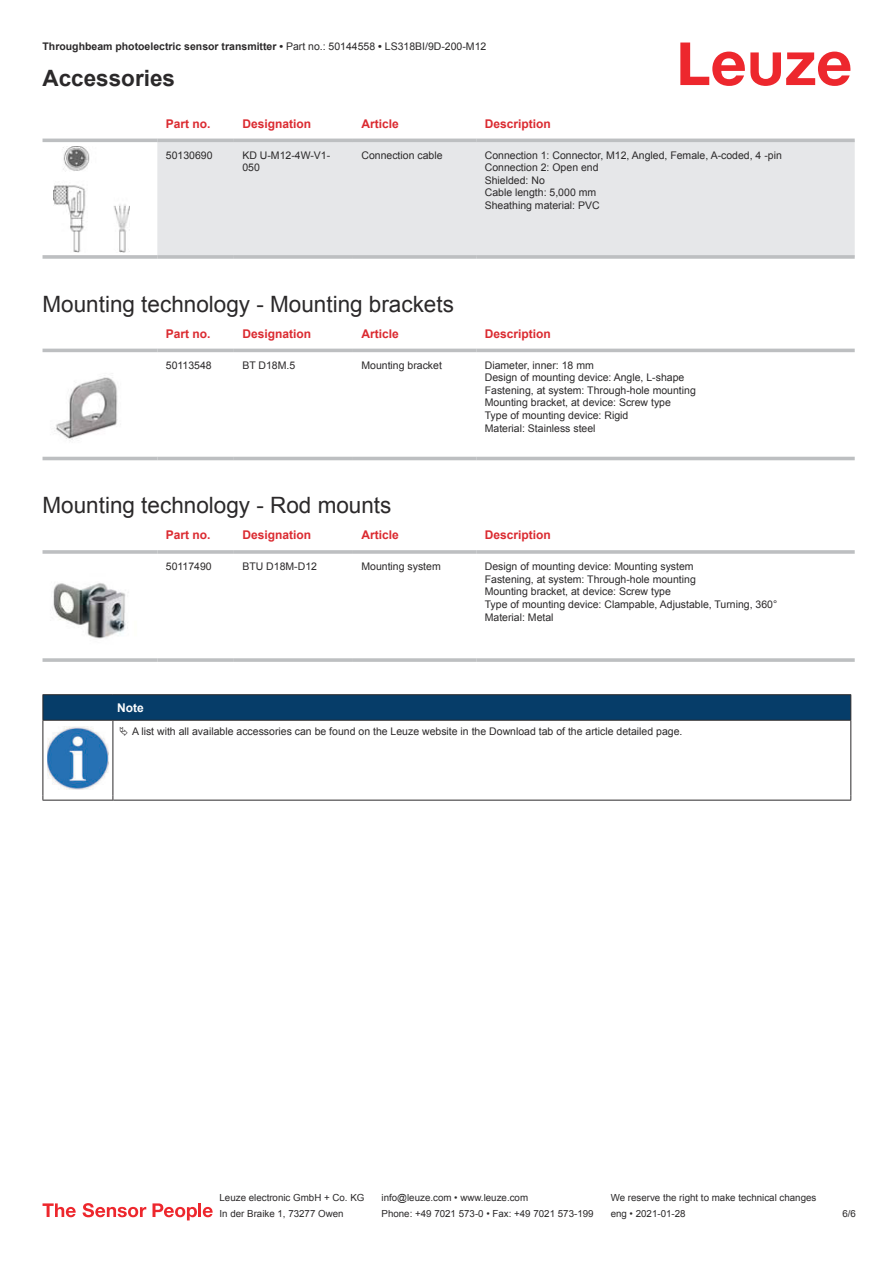
<style>
.page{position:relative;width:893px;height:1263px;background:#fff}
.page>*{position:absolute;margin:0;border:0;box-sizing:border-box;transform-origin:0 0}
.t1{font:22.5px "Arial";color:#2b292a}
.t2{font:700 22.5px "Arial";color:#2b292a}
.t3{font:700 12px "Arial";color:#db2a30}
.t4{font:700 12px "Arial";color:#fff}
.t5{font:10.5px/12.6px "Arial";color:#2b292a}
.t6{font:700 10.5px "Arial";color:#2b292a}
.t7{font:9.75px "Arial";color:#2b292a}
.s1{font-weight:400}
</style>
<div class="page">
<svg style="left:680px;top:43px;width:170px;height:43px"></svg>
<svg style="left:43px;top:138px;width:812px;height:114px"></svg>
<div style="left:157px;top:142px;width:698px;height:113px;background:#e6e7e9"></div>
<hr style="left:43px;top:139px;width:114px;height:3px;background:#bdbfc1">
<hr style="left:157px;top:139px;width:77px;height:3px;background:#bdbfc1">
<hr style="left:234px;top:139px;width:119px;height:3px;background:#bdbfc1">
<hr style="left:353px;top:139px;width:123px;height:3px;background:#bdbfc1">
<hr style="left:476px;top:139px;width:379px;height:3px;background:#bdbfc1">
<svg style="left:43px;top:255px;width:114px;height:4px"></svg>
<hr style="left:157px;top:255px;width:77px;height:4px;background:#bdbfc1">
<svg style="left:234px;top:255px;width:119px;height:4px"></svg>
<svg style="left:353px;top:255px;width:123px;height:4px"></svg>
<hr style="left:476px;top:255px;width:379px;height:4px;background:#bdbfc1">
<img style="left:54px;top:146px;width:75px;height:107px">
<svg style="left:43px;top:348px;width:812px;height:113px"></svg>
<hr style="left:43px;top:349px;width:114px;height:3px;background:#bdbfc1">
<hr style="left:157px;top:349px;width:77px;height:3px;background:#bdbfc1">
<hr style="left:234px;top:349px;width:119px;height:3px;background:#bdbfc1">
<hr style="left:353px;top:349px;width:123px;height:3px;background:#bdbfc1">
<hr style="left:476px;top:349px;width:379px;height:3px;background:#bdbfc1">
<hr style="left:43px;top:457px;width:114px;height:3px;background:#bdbfc1">
<hr style="left:157px;top:457px;width:77px;height:3px;background:#bdbfc1">
<hr style="left:234px;top:457px;width:119px;height:3px;background:#bdbfc1">
<hr style="left:353px;top:457px;width:123px;height:3px;background:#bdbfc1">
<hr style="left:476px;top:457px;width:379px;height:3px;background:#bdbfc1">
<img style="left:43px;top:356px;width:97px;height:98px">
<hr style="left:43px;top:550px;width:114px;height:4px;background:#bdbfc1">
<hr style="left:157px;top:550px;width:77px;height:4px;background:#c8cacc">
<hr style="left:234px;top:550px;width:119px;height:4px;background:#c3c5c7">
<hr style="left:353px;top:550px;width:123px;height:4px;background:#bdbfc1">
<hr style="left:476px;top:550px;width:379px;height:4px;background:#c8cacc">
<svg style="left:43px;top:658px;width:114px;height:4px"></svg>
<hr style="left:157px;top:658px;width:77px;height:4px;background:#c6c8c9">
<svg style="left:234px;top:658px;width:119px;height:4px"></svg>
<svg style="left:353px;top:658px;width:123px;height:4px"></svg>
<hr style="left:476px;top:658px;width:379px;height:4px;background:#c6c8c9">
<img style="left:53px;top:583px;width:73px;height:56px">
<svg style="left:44px;top:721px;width:806px;height:79px"></svg>
<hr style="left:43px;top:694px;width:70px;height:1px;background:#2b292a">
<hr style="left:43px;top:720px;width:70px;height:1px;background:#2b292a">
<hr style="left:113px;top:694px;width:738px;height:1px;background:#2b292a">
<svg style="left:43px;top:695px;width:808px;height:25px;background:#063c67"></svg>
<hr style="left:113px;top:720px;width:738px;height:1px;background:#2b292a">
<hr style="left:43px;top:721px;width:1px;height:75px;background:#2b292a">
<hr style="left:113px;top:721px;width:1px;height:75px;background:#2b292a">
<hr style="left:850px;top:721px;width:1px;height:75px;background:#2b292a">
<hr style="left:43px;top:800px;width:70px;height:1px;background:#2b292a">
<hr style="left:113px;top:800px;width:738px;height:1px;background:#2b292a">
<img style="left:47px;top:727px;width:61px;height:62px">
<div style="left:115px;top:721px;width:734px;height:20px;background:#fff"></div>
<svg style="left:43px;top:1203px;width:33px;height:14px"></svg>
<svg style="left:83px;top:1203px;width:63px;height:14px"></svg>
<svg style="left:153px;top:1203px;width:44px;height:17px"></svg>
<hr style="left:198px;top:1203px;width:3px;height:14px;background:#ed272d">
<svg style="left:203px;top:1207px;width:10px;height:10px"></svg>
<p class="t6" style="left:43px;top:42px;width:445px">Throughbeam photoelectric sensor transmitter • <span class="s1">Part no.: 50144558</span> • <span class="s1">LS318BI/9D-200-M12</span></p>
<h1 class="t2" style="left:43px;top:69px;width:134px">Accessories</h1>
<p class="t3" style="left:166px;top:119px;width:46px">Part no.</p>
<p class="t3" style="left:242px;top:119px;width:70px">Designation</p>
<p class="t3" style="left:361px;top:119px;width:39px">Article</p>
<p class="t3" style="left:485px;top:119px;width:68px">Description</p>
<p class="t5" style="left:166px;top:150px;width:48px">50130690</p>
<p class="t5" style="left:242px;top:150px;width:89px">KD U-M12-4W-V1-<br>050</p>
<p class="t5" style="left:361px;top:150px;width:83px">Connection cable</p>
<p class="t5" style="left:485px;top:150px;width:299px">Connection 1: Connector, M12, Angled, Female, A-coded, 4 -pin<br>Connection 2: Open end<br>Shielded: No<br>Cable length: 5,000 mm<br>Sheathing material: PVC</p>
<h1 class="t1" style="left:43px;top:295px;width:413px">Mounting technology - Mounting brackets</h1>
<p class="t3" style="left:166px;top:329px;width:46px">Part no.</p>
<p class="t3" style="left:242px;top:329px;width:70px">Designation</p>
<p class="t3" style="left:361px;top:329px;width:39px">Article</p>
<p class="t3" style="left:485px;top:329px;width:68px">Description</p>
<p class="t5" style="left:166px;top:360px;width:47px">50113548</p>
<p class="t5" style="left:242px;top:360px;width:54px">BT D18M.5</p>
<p class="t5" style="left:361px;top:360px;width:82px">Mounting bracket</p>
<p class="t5" style="left:485px;top:360px;width:213px">Diameter, inner: 18 mm<br>Design of mounting device: Angle, L-shape Fastening, at system: Through-hole mounting Mounting bracket, at device: Screw type Type of mounting device: Rigid<br>Material: Stainless steel</p>
<h1 class="t1" style="left:43px;top:497px;width:350px">Mounting technology - Rod mounts</h1>
<p class="t3" style="left:166px;top:530px;width:46px">Part no.</p>
<p class="t3" style="left:242px;top:530px;width:70px">Designation</p>
<p class="t3" style="left:361px;top:530px;width:39px">Article</p>
<p class="t3" style="left:485px;top:530px;width:68px">Description</p>
<p class="t5" style="left:166px;top:561px;width:47px">50117490</p>
<p class="t5" style="left:242px;top:561px;width:76px">BTU D18M-D12</p>
<p class="t5" style="left:361px;top:561px;width:81px">Mounting system</p>
<p class="t5" style="left:485px;top:561px;width:294px">Design of mounting device: Mounting system<br>Fastening, at system: Through-hole mounting<br>Mounting bracket, at device: Screw type<br>Type of mounting device: Clampable, Adjustable, Turning, 360° Material: Metal</p>
<p class="t4" style="left:117px;top:703px;width:28px">Note</p>
<p class="t5" style="left:132px;top:726px;width:552px">A list with all available accessories can be found on the Leuze website in the Download tab of the article detailed page.</p>
<p class="t7" style="left:220px;top:1194px;width:146px">Leuze electronic GmbH + Co. KG</p>
<p class="t7" style="left:381px;top:1194px;width:148px">info@leuze.com • www.leuze.com</p>
<p class="t7" style="left:611px;top:1194px;width:207px">We reserve the right to make technical changes</p>
<p class="t7" style="left:220px;top:1210px;width:126px">In der Braike 1, 73277 Owen</p>
<p class="t7" style="left:381px;top:1210px;width:214px">Phone: +49 7021 573-0 • Fax: +49 7021 573-199</p>
<p class="t7" style="left:611px;top:1210px;width:76px">eng • 2021-01-28</p>
<p class="t7" style="left:842px;top:1210px;width:15px">6 /6</p>
</div>
